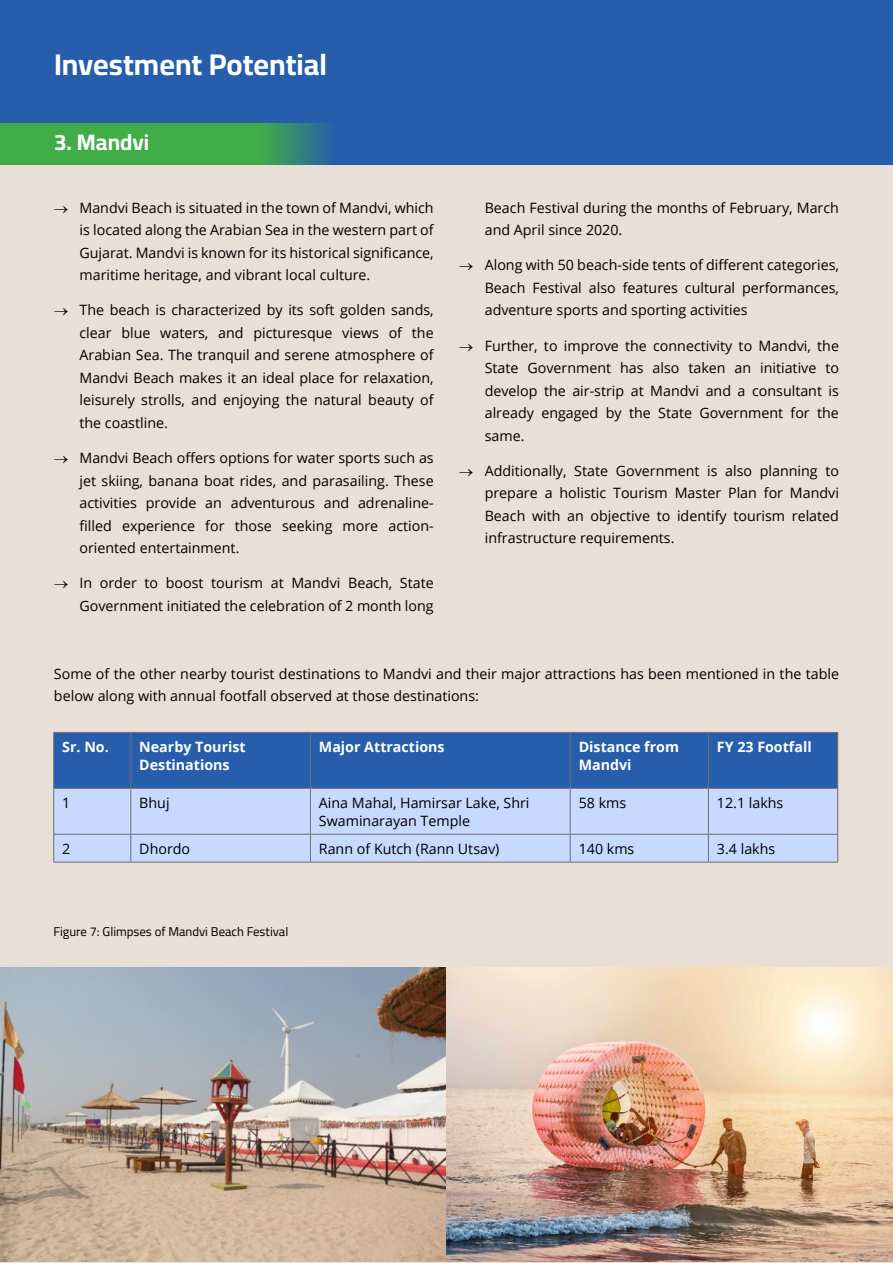
<style>
.page{position:relative;width:893px;height:1263px;background:#fff}
.page>*{position:absolute;margin:0;border:0;box-sizing:border-box;transform-origin:0 0}
.t1{font:30px "Cairo";color:#fff}
.t2{font:22.5px "Cairo";color:#fff}
.t3{font:14.25px/22.5px "Open Sans";color:#000;text-align:justify}
.t4{font:700 14.25px/18px "Open Sans";color:#fff}
.t5{font:300 12.75px "Cairo";color:#000}
</style>
<div class="page">
<div style="left:0;top:1px;width:893px;height:1262px;background:#e8dfd6"></div>
<div style="left:0;top:0;width:893px;height:165px;background:#265eac"></div>
<svg style="left:0;top:123px;width:329px;height:42px;background:#3ea552"></svg>
<svg style="left:53px;top:733px;width:785px;height:129px;background:#80a2d8"></svg>
<hr style="left:53px;top:862px;width:78px;height:1px;background:#6d6e71">
<hr style="left:131px;top:862px;width:179px;height:1px;background:#6d6e71">
<hr style="left:310px;top:862px;width:260px;height:1px;background:#6d6e71">
<hr style="left:570px;top:862px;width:138px;height:1px;background:#6d6e71">
<hr style="left:708px;top:862px;width:130px;height:1px;background:#6d6e71">
<hr style="left:53px;top:732px;width:78px;height:1px;background:#6d6e71">
<hr style="left:53px;top:733px;width:1px;height:55px;background:#6d6e71">
<hr style="left:131px;top:732px;width:179px;height:1px;background:#6d6e71">
<hr style="left:130px;top:733px;width:1px;height:55px;background:#6d6e71">
<hr style="left:310px;top:732px;width:260px;height:1px;background:#6d6e71">
<hr style="left:310px;top:733px;width:1px;height:55px;background:#6d6e71">
<hr style="left:570px;top:732px;width:138px;height:1px;background:#6d6e71">
<hr style="left:570px;top:733px;width:1px;height:55px;background:#6d6e71">
<hr style="left:708px;top:732px;width:130px;height:1px;background:#6d6e71">
<hr style="left:708px;top:733px;width:1px;height:55px;background:#6d6e71">
<hr style="left:837px;top:733px;width:1px;height:55px;background:#6d6e71">
<hr style="left:53px;top:788px;width:78px;height:1px;background:#6d6e71">
<hr style="left:131px;top:788px;width:179px;height:1px;background:#6d6e71">
<hr style="left:310px;top:788px;width:260px;height:1px;background:#6d6e71">
<hr style="left:570px;top:788px;width:138px;height:1px;background:#6d6e71">
<hr style="left:708px;top:788px;width:130px;height:1px;background:#6d6e71">
<img style="left:0;top:967px;width:446px;height:295px">
<img style="left:446px;top:967px;width:446px;height:295px">
<img style="left:892px;top:967px;width:1px;height:295px">
<h1 class="t1" style="left:54px;top:42px;width:275px">Investment Potential</h1>
<h2 class="t2" style="left:54px;top:126px;width:97px">3. Mandvi</h2>
<p class="t3" style="left:80px;top:196px;width:356px;text-indent:-26px">→ Mandvi Beach is situated in the town of Mandvi, which is located along the Arabian Sea in the western part of Gujarat. Mandvi is known for its historical significance, maritime heritage, and vibrant local culture.</p>
<p class="t3" style="left:80px;top:299px;width:356px;text-indent:-26px">→ The beach is characterized by its soft golden sands, clear blue waters, and picturesque views of the Arabian Sea. The tranquil and serene atmosphere of Mandvi Beach makes it an ideal place for relaxation, leisurely strolls, and enjoying the natural beauty of the coastline.</p>
<p class="t3" style="left:80px;top:446px;width:356px;text-indent:-26px">→ Mandvi Beach offers options for water sports such as jet skiing, banana boat rides, and parasailing. These activities provide an adventurous and adrenaline&shy;filled experience for those seeking more action&shy;oriented entertainment.</p>
<p class="t3" style="left:54px;top:572px;width:381px;text-align:right">→ In order to boost tourism at Mandvi Beach, State<br>Government initiated the celebration of 2 month long</p>
<p class="t3" style="left:485px;top:196px;width:356px">Beach Festival during the months of February, March and April since 2020.</p>
<p class="t3" style="left:485px;top:254px;width:356px;text-indent:-26px">→ Along with 50 beach-side tents of different categories, Beach Festival also features cultural performances, adventure sports and sporting activities</p>
<p class="t3" style="left:485px;top:334px;width:356px;text-indent:-26px">→ Further, to improve the connectivity to Mandvi, the State Government has also taken an initiative to develop the air-strip at Mandvi and a consultant is already engaged by the State Government for the same.</p>
<p class="t3" style="left:485px;top:459px;width:356px;text-indent:-26px">→ Additionally, State Government is also planning to prepare a holistic Tourism Master Plan for Mandvi Beach with an objective to identify tourism related infrastructure requirements.</p>
<p class="t3" style="left:54px;top:662px;width:786px">Some of the other nearby tourist destinations to Mandvi and their major attractions has been mentioned in the table below along with annual footfall observed at those destinations:</p>
<p class="t4" style="left:62px;top:737px;width:48px">Sr. No.</p>
<p class="t4" style="left:139px;top:737px;width:108px">Nearby Tourist<br>Destinations</p>
<p class="t4" style="left:319px;top:737px;width:127px">Major Attractions</p>
<p class="t4" style="left:579px;top:737px;width:102px">Distance from<br>Mandvi</p>
<p class="t4" style="left:717px;top:737px;width:96px">FY 23 Footfall</p>
<p class="t3" style="left:62px;top:791px;width:10px">1</p>
<p class="t3" style="left:139px;top:791px;width:32px">Bhuj</p>
<p class="t3" style="left:319px;top:793px;width:212px;line-height:18px">Aina Mahal, Hamirsar Lake, Shri<br>Swaminarayan Temple</p>
<p class="t3" style="left:579px;top:791px;width:49px">58 kms</p>
<p class="t3" style="left:717px;top:791px;width:68px">12.1 lakhs</p>
<p class="t3" style="left:62px;top:837px;width:10px">2</p>
<p class="t3" style="left:139px;top:837px;width:52px">Dhordo</p>
<p class="t3" style="left:319px;top:837px;width:182px">Rann of Kutch (Rann Utsav)</p>
<p class="t3" style="left:579px;top:837px;width:57px">140 kms</p>
<p class="t3" style="left:717px;top:837px;width:60px">3.4 lakhs</p>
<p class="t5" style="left:53px;top:922px;width:236px">Figure 7: Glimpses of Mandvi Beach Festival</p>
</div>
